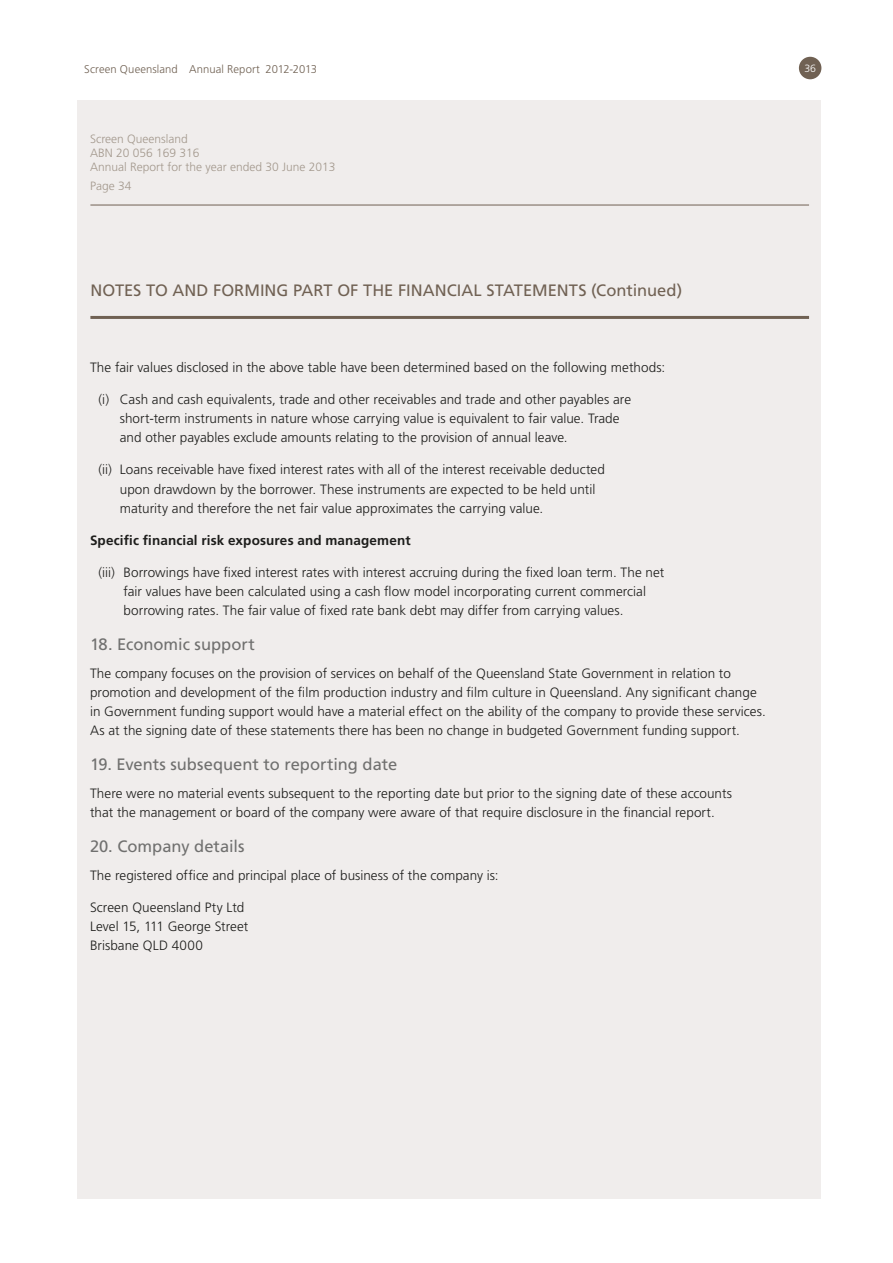
<style>
.page{position:relative;width:893px;height:1263px;background:#fff}
.page>*{position:absolute;margin:0;border:0;box-sizing:border-box;transform-origin:0 0}
.t1{font:16.5px "Frutiger";color:#70706f}
.t2{font:16.5px "Frutiger";letter-spacing:.005em;color:#706153}
.t3{font:300 13.5px/19.2px "Frutiger";color:#1d1d1b}
.t4{font:700 13.5px "Frutiger";letter-spacing:.01em;color:#1d1d1b}
.t5{font:300 12px/14.4px "Frutiger";color:#a3988d}
.t6{font:300 11.25px "Frutiger";letter-spacing:.01em;color:#706153}
.t7{font:300 10.5px "Frutiger";color:#fff}
</style>
<div class="page">
<div style="left:78px;top:101px;width:743px;height:1098px;background:#f0edec"></div>
<hr style="left:90px;top:205px;width:719px;height:1px;background:#706153">
<hr style="left:90px;top:316px;width:719px;height:3px;background:#706153">
<div style="left:799px;top:57px;width:22px;height:22px;background:#706153;border-radius:50%"></div>
<p class="t6" style="left:84px;top:63px;width:234px">Screen Queensland Annual Report 2012-2013</p>
<p class="t7" style="left:804px;top:63px;width:13px">36</p>
<p class="t5" style="left:90px;top:131px;width:247px">Screen Queensland<br>ABN 20 056 169 316<br>Annual Report for the year ended 30 June 2013</p>
<p class="t5" style="left:90px;top:179px;width:43px">Page 34</p>
<p class="t2" style="left:90px;top:281px;width:593px">NOTES TO AND FORMING PART OF THE FINANCIAL STATEMENTS (Continued)</p>
<p class="t3" style="left:90px;top:358px;width:577px">The fair values disclosed in the above table have been determined based on the following methods:</p>
<p class="t3" style="left:120px;top:390px;width:513px;text-indent:-21px">(i) Cash and cash equivalents, trade and other receivables and trade and other payables are short-term instruments in nature whose carrying value is equivalent to fair value. Trade and other payables exclude amounts relating to the provision of annual leave.</p>
<p class="t3" style="left:120px;top:460px;width:486px;text-indent:-21px">(ii) Loans receivable have fixed interest rates with all of the interest receivable deducted upon drawdown by the borrower. These instruments are expected to be held until maturity and therefore the net fair value approximates the carrying value.</p>
<p class="t4" style="left:90px;top:532px;width:322px">Specific financial risk exposures and management</p>
<p class="t3" style="left:124px;top:562px;width:542px;text-indent:-25px">(iii) Borrowings have fixed interest rates with interest accruing during the fixed loan term. The net fair values have been calculated using a cash flow model incorporating current commercial borrowing rates. The fair value of fixed rate bank debt may differ from carrying values.</p>
<p class="t1" style="left:90px;top:635px;width:166px">18. Economic support</p>
<p class="t3" style="left:90px;top:663px;width:677px">The company focuses on the provision of services on behalf of the Queensland State Government in relation to promotion and development of the film production industry and film culture in Queensland. Any significant change in Government funding support would have a material effect on the ability of the company to provide these services.<br>As at the signing date of these statements there has been no change in budgeted Government funding support.</p>
<p class="t1" style="left:90px;top:755px;width:309px">19. Events subsequent to reporting date</p>
<p class="t3" style="left:90px;top:784px;width:643px">There were no material events subsequent to the reporting date but prior to the signing date of these accounts that the management or board of the company were aware of that require disclosure in the financial report.</p>
<p class="t1" style="left:90px;top:837px;width:156px">20. Company details</p>
<p class="t3" style="left:90px;top:866px;width:410px">The registered office and principal place of business of the company is:</p>
<p class="t3" style="left:90px;top:897px;width:160px">Screen Queensland Pty Ltd<br>Level 15, 111 George Street<br>Brisbane QLD 4000</p>
</div>
